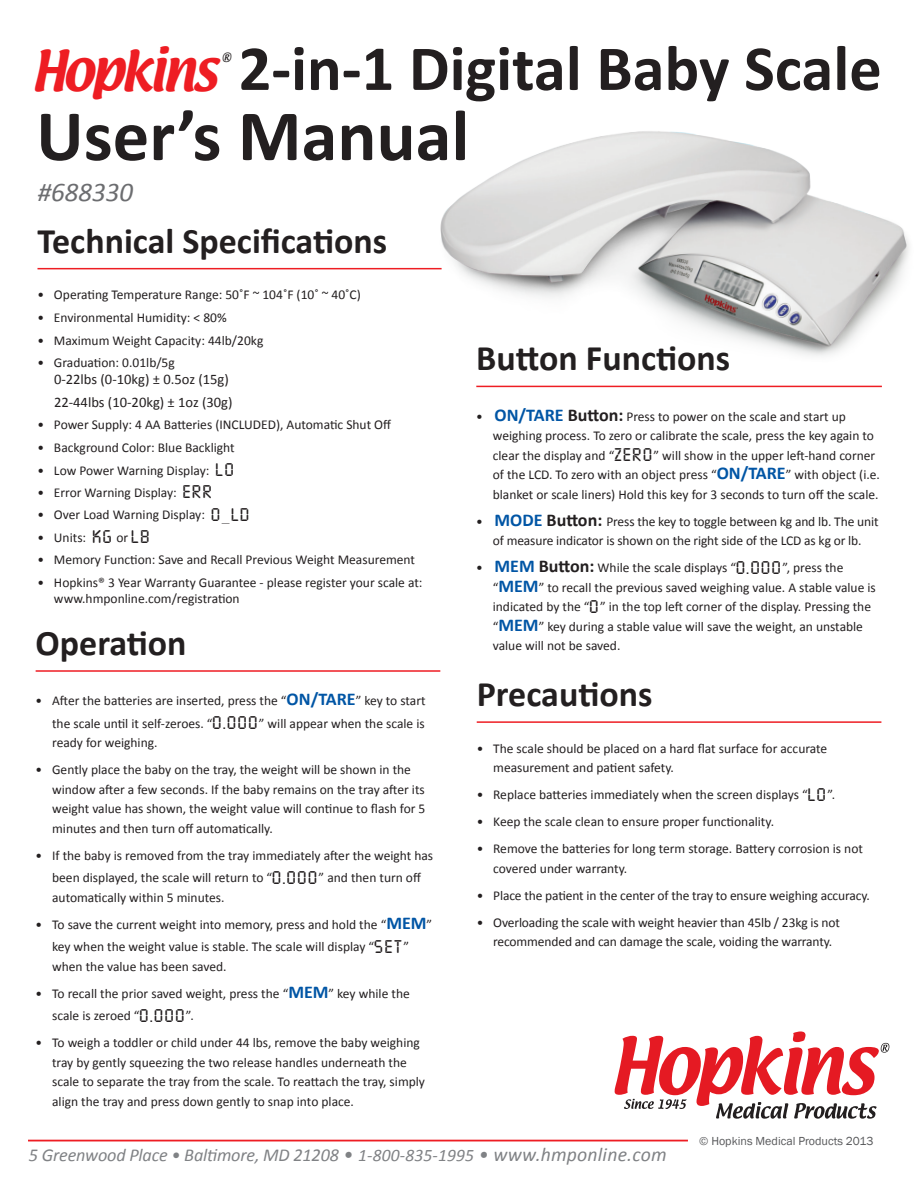
<style>
.page{position:relative;width:918px;height:1188px;background:#fff}
.page>*{position:absolute;margin:0;border:0;box-sizing:border-box;transform-origin:0 0}
.t1{font:700 72.75px "Calibri";color:#231f20}
.t2{font:700 64.65px "Calibri";color:#231f20}
.t3{font:49.5px "Textile";letter-spacing:-.06em;color:#ee1d23}
.t4{font:700 36px "Calibri";color:#231f20}
.t5{font:italic 27px "Calibri";color:#6c6d70}
.t6{font:italic 18.15px "Calibri";letter-spacing:-.01em;color:#808285}
.t7{font:14.55px/22.5px "Calibri";color:#231f20}
.t8{font:13.5px/19.5px "Calibri";color:#231f20}
.t9{font:12px "Franklin Gothic";color:#57585a}
.t10{font:11.1px "Textile";color:#231f20}
.s1{font-family:"LCDSHOP";font-size:16.5px}
.s2{font-weight:700;font-size:18px;color:#0155a5}
.s3{font-weight:700;font-size:18px}
.s4{font-size:19.65px}
.s5{font-size:17.55px}
</style>
<div class="page">
<hr style="left:38px;top:268px;width:404px;height:1px;background:#ee1d23">
<img style="left:427px;top:131px;width:482px;height:225px">
<hr style="left:476px;top:386px;width:406px;height:1px;background:#ee1d23">
<hr style="left:36px;top:670px;width:404px;height:2px;background:#ee1d23">
<hr style="left:477px;top:721px;width:404px;height:2px;background:#ee1d23">
<svg style="left:615px;top:1031px;width:274px;height:88px"></svg>
<hr style="left:28px;top:1140px;width:660px;height:1px;background:#ee1d23">
<h3 class="t3" style="left:32px;top:36px;width:187px">Hopkins</h3>
<p class="t10" style="left:222px;top:50px;width:10px">®</p>
<h2 class="t2" style="left:239px;top:27px;width:645px">2-in-1 Digital Baby Scale</h2>
<h1 class="t1" style="left:36px;top:89px;width:435px">User’s Manual</h1>
<h3 class="t5" style="left:38px;top:173px;width:97px">#688330</h3>
<h3 class="t4" style="left:38px;top:218px;width:351px">Technical Specifications</h3>
<p class="t8" style="left:38px;top:285px;width:325px">• Operating Temperature Range: 50˚F ~ 104˚F (10˚ ~ 40˚C)</p>
<p class="t8" style="left:38px;top:308px;width:191px">• Environmental Humidity: &lt; 80%</p>
<p class="t8" style="left:38px;top:330px;width:227px">• Maximum Weight Capacity: 44lb/20kg</p>
<p class="t8" style="left:38px;top:353px;width:139px">• Graduation: 0.01lb/5g</p>
<p class="t7" style="left:54px;top:368px;width:180px">0-22lbs (0-10kg) ± 0.5oz (15g)<br>22-44lbs (10-20kg) ± 1oz (30g)</p>
<p class="t8" style="left:38px;top:415px;width:355px">• Power Supply: 4 AA Batteries (INCLUDED), Automatic Shut Off</p>
<p class="t8" style="left:38px;top:438px;width:199px">• Background Color: Blue Backlight</p>
<p class="t8" style="left:38px;top:460px;width:198px">• Low Power Warning Display: <span class="s1">LO</span></p>
<p class="t8" style="left:38px;top:483px;width:176px">• Error Warning Display: <span class="s1">ERR</span></p>
<p class="t8" style="left:38px;top:505px;width:213px">• Over Load Warning Display: <span class="s1">O_LD</span></p>
<p class="t8" style="left:38px;top:528px;width:113px">• Units: <span class="s1">KG</span> or <span class="s1">LB</span></p>
<p class="t8" style="left:38px;top:550px;width:379px">• Memory Function: Save and Recall Previous Weight Measurement</p>
<p class="t8" style="left:54px;top:574px;width:370px;line-height:16.5px;text-indent:-16px">• Hopkins® 3 Year Warranty Guarantee - please register your scale at: www.hmponline.com/registration</p>
<h3 class="t4" style="left:36px;top:620px;width:152px">Operation</h3>
<p class="t8" style="left:36px;top:690px;width:392px;line-height:22.5px;text-align:right">• After the batteries are inserted, press the “<span class="s2">ON/TARE</span>” key to start the scale until it self-zeroes. “<span class="s1">0.000</span>” will appear when the scale is</p>
<p class="t8" style="left:52px;top:733px;width:107px">ready for weighing.</p>
<p class="t8" style="left:52px;top:760px;width:375px;text-indent:-16px">• Gently place the baby on the tray, the weight will be shown in the window after a few seconds. If the baby remains on the tray after its weight value has shown, the weight value will continue to flash for 5 minutes and then turn off automatically.</p>
<p class="t8" style="left:36px;top:844px;width:399px;line-height:22.5px;text-align:center">• If the baby is removed from the tray immediately after the weight has been displayed, the scale will return to “<span class="s1">0.000</span>” and then turn off</p>
<p class="t8" style="left:52px;top:888px;width:174px">automatically within 5 minutes.</p>
<p class="t8" style="left:36px;top:913px;width:398px;line-height:22.5px;text-align:center">• To save the current weight into memory, press and hold the “<span class="s2">MEM</span>” key when the weight value is stable. The scale will display “<span class="s1">SET</span>”</p>
<p class="t8" style="left:52px;top:957px;width:176px">when the value has been saved.</p>
<p class="t8" style="left:52px;top:982px;width:359px;line-height:22.5px;text-indent:-16px">• To recall the prior saved weight, press the “<span class="s2">MEM</span>” key while the scale is zeroed “<span class="s1">0.000</span>”.</p>
<p class="t8" style="left:52px;top:1033px;width:374px;text-indent:-16px">• To weigh a toddler or child under 44 lbs, remove the baby weighing tray by gently squeezing the two release handles underneath the scale to separate the tray from the scale. To reattach the tray, simply align the tray and press down gently to snap into place.</p>
<h3 class="t4" style="left:476px;top:335px;width:255px">Button Functions</h3>
<p class="t8" style="left:493px;top:406px;width:389px;text-indent:-16px">• <span class="s2">ON/TARE</span> <span class="s3">Button:</span> Press to power on the scale and start up weighing process. To zero or calibrate the scale, press the key again to clear the display and “<span class="s1">ZERO</span>” will show in the upper left-hand corner of the LCD. To zero with an object press “<span class="s2">ON/TARE</span>” with object (i.e. blanket or scale liners) Hold this key for 3 seconds to turn off the scale.</p>
<p class="t8" style="left:476px;top:511px;width:404px;text-align:center">• <span class="s2">MODE</span> <span class="s3">Button:</span> Press the key to toggle between kg and lb. The unit of measure indicator is shown on the right side of the LCD as kg or lb.</p>
<p class="t8" style="left:493px;top:558px;width:385px;text-indent:-16px">• <span class="s2">MEM</span> <span class="s3">Button:</span> While the scale displays “<span class="s1">0.000</span>”, press the “<span class="s2">MEM</span>” to recall the previous saved weighing value. A stable value is indicated by the “<span class="s1">O</span>” in the top left corner of the display. Pressing the “<span class="s2">MEM</span>” key during a stable value will save the weight, an unstable value will not be saved.</p>
<h3 class="t4" style="left:477px;top:671px;width:177px">Precautions</h3>
<p class="t8" style="left:493px;top:739px;width:336px;text-indent:-16px">• The scale should be placed on a hard flat surface for accurate measurement and patient safety.</p>
<p class="t8" style="left:477px;top:785px;width:360px">• Replace batteries immediately when the screen displays “<span class="s1">LO</span>”.</p>
<p class="t8" style="left:477px;top:812px;width:299px">• Keep the scale clean to ensure proper functionality.</p>
<p class="t8" style="left:493px;top:839px;width:371px;text-indent:-16px">• Remove the batteries for long term storage. Battery corrosion is not covered under warranty.</p>
<p class="t8" style="left:477px;top:886px;width:395px">• Place the patient in the center of the tray to ensure weighing accuracy.</p>
<p class="t8" style="left:493px;top:913px;width:348px;text-indent:-16px">• Overloading the scale with weight heavier than 45lb / 23kg is not recommended and can damage the scale, voiding the warranty.</p>
<h3 class="t6" style="left:29px;top:1143px;width:639px">5 Greenwood Place • Baltimore, MD 21208 <span class="s4">•</span> <span class="s5">1-800-835-1995</span> <span class="s4">• www.hmponline.com</span></h3>
<p class="t9" style="left:699px;top:1133px;width:176px">© Hopkins Medical Products 2013</p>
</div>
